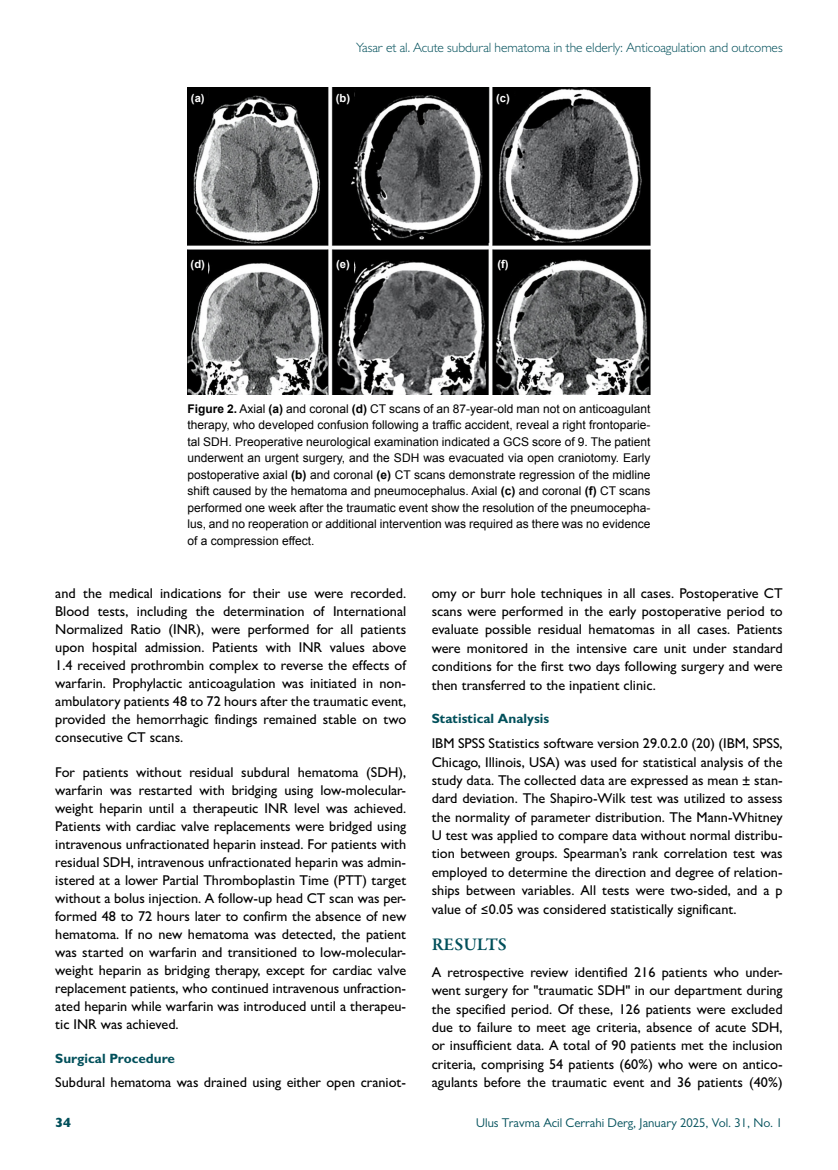
<style>
.page{position:relative;width:838px;height:1170px;background:#fff}
.page>*{position:absolute;margin:0;border:0;box-sizing:border-box;transform-origin:0 0}
.t1{font:600 18px "Garamond Premr Pro";letter-spacing:-.005em;color:#004f5a}
.t2{font:500 14.25px/18px "Gill Sans MT Pro";color:#000;text-align:justify}
.t3{font:300 13.5px "Gill Sans MT Pro";letter-spacing:-.005em;color:#004f5a}
.t4{font:700 13.5px "Gill Sans MT Pro";color:#004f5a}
.t5{font:800 13.5px "Gill Sans MT Pro";color:#004f5a}
.t6{font:12.75px "Gill Sans MT Pro";color:#004f5a}
.t7{font:12px/16.5px "Arial";color:#000;text-align:justify}
.t8{font:700 11.25px "Arial";color:#fff}
.s1{font-weight:700}
</style>
<div class="page">
<img style="left:187px;top:87px;width:463px;height:307px">
<div style="left:187px;top:87px;width:21px;height:21px;background:#000"></div>
<div style="left:187px;top:253px;width:21px;height:21px;background:#000"></div>
<div style="left:333px;top:87px;width:20px;height:21px;background:#000"></div>
<div style="left:333px;top:253px;width:20px;height:21px;background:#000"></div>
<div style="left:492px;top:87px;width:21px;height:21px;background:#000"></div>
<div style="left:492px;top:253px;width:21px;height:21px;background:#000"></div>
<p class="t8" style="left:191px;top:90px;width:15px">(a)</p>
<p class="t8" style="left:191px;top:256px;width:16px">(d)</p>
<p class="t3" style="left:356px;top:39px;width:428px">Yasar et al. Acute subdural hematoma in the elderly: Anticoagulation and outcomes</p>
<p class="t8" style="left:336px;top:90px;width:16px">(b)</p>
<p class="t8" style="left:336px;top:256px;width:15px">(e)</p>
<p class="t8" style="left:496px;top:90px;width:15px">(c)</p>
<p class="t8" style="left:497px;top:256px;width:13px">(f)</p>
<p class="t7" style="left:187px;top:400px;width:465px"><span class="s1">Figure 2.</span> Axial <span class="s1">(a)</span> and coronal <span class="s1">(d)</span> CT scans of an 87-year-old man not on anticoagulant therapy, who developed confusion following a traffic accident, reveal a right frontoparie&shy;tal SDH. Preoperative neurological examination indicated a GCS score of 9. The patient underwent an urgent surgery, and the SDH was evacuated via open craniotomy. Early postoperative axial <span class="s1">(b)</span> and coronal <span class="s1">(e)</span> CT scans demonstrate regression of the midline shift caused by the hematoma and pneumocephalus. Axial <span class="s1">(c)</span> and coronal <span class="s1">(f)</span> CT scans performed one week after the traumatic event show the resolution of the pneumocepha&shy;lus, and no reoperation or additional intervention was required as there was no evidence of a compression effect.</p>
<p class="t2" style="left:55px;top:583px;width:352px">and the medical indications for their use were recorded.<br>Blood tests, including the determination of International Normalized Ratio (INR), were performed for all patients upon hospital admission. Patients with INR values above 1.4 received prothrombin complex to reverse the effects of warfarin. Prophylactic anticoagulation was initiated in non&shy;ambulatory patients 48 to 72 hours after the traumatic event, provided the hemorrhagic findings remained stable on two consecutive CT scans.</p>
<p class="t2" style="left:55px;top:762px;width:352px">For patients without residual subdural hematoma (SDH), warfarin was restarted with bridging using low-molecular&shy;weight heparin until a therapeutic INR level was achieved.<br>Patients with cardiac valve replacements were bridged using intravenous unfractionated heparin instead. For patients with residual SDH, intravenous unfractionated heparin was admin&shy;istered at a lower Partial Thromboplastin Time (PTT) target without a bolus injection. A follow-up head CT scan was per&shy;formed 48 to 72 hours later to confirm the absence of new hematoma. If no new hematoma was detected, the patient was started on warfarin and transitioned to low-molecular&shy;weight heparin as bridging therapy, except for cardiac valve replacement patients, who continued intravenous unfraction&shy;ated heparin while warfarin was introduced until a therapeu&shy;tic INR was achieved.</p>
<p class="t4" style="left:55px;top:1049px;width:121px">Surgical Procedure</p>
<p class="t2" style="left:55px;top:1072px;width:352px">Subdural hematoma was drained using either open craniot-</p>
<p class="t2" style="left:432px;top:583px;width:352px">omy or burr hole techniques in all cases. Postoperative CT scans were performed in the early postoperative period to evaluate possible residual hematomas in all cases. Patients were monitored in the intensive care unit under standard conditions for the first two days following surgery and were then transferred to the inpatient clinic.</p>
<p class="t4" style="left:432px;top:710px;width:119px">Statistical Analysis</p>
<p class="t2" style="left:432px;top:734px;width:352px">IBM SPSS Statistics software version 29.0.2.0 (20) (IBM, SPSS, Chicago, Illinois, USA) was used for statistical analysis of the study data. The collected data are expressed as mean ± stan&shy;dard deviation. The Shapiro-Wilk test was utilized to assess the normality of parameter distribution. The Mann-Whitney U test was applied to compare data without normal distribu&shy;tion between groups. Spearman’s rank correlation test was employed to determine the direction and degree of relation&shy;ships between variables. All tests were two-sided, and a p value of ≤0.05 was considered statistically significant.</p>
<p class="t1" style="left:432px;top:933px;width:77px">RESULTS</p>
<p class="t2" style="left:432px;top:962px;width:352px">A retrospective review identified 216 patients who under&shy;went surgery for "traumatic SDH" in our department during the specified period. Of these, 126 patients were excluded due to failure to meet age criteria, absence of acute SDH, or insufficient data. A total of 90 patients met the inclusion criteria, comprising 54 patients (60%) who were on antico&shy;agulants before the traumatic event and 36 patients (40%)</p>
<p class="t5" style="left:55px;top:1114px;width:18px">34</p>
<p class="t6" style="left:476px;top:1115px;width:308px">Ulus Travma Acil Cerrahi Derg, January 2025, Vol. 31, No. 1</p>
</div>
